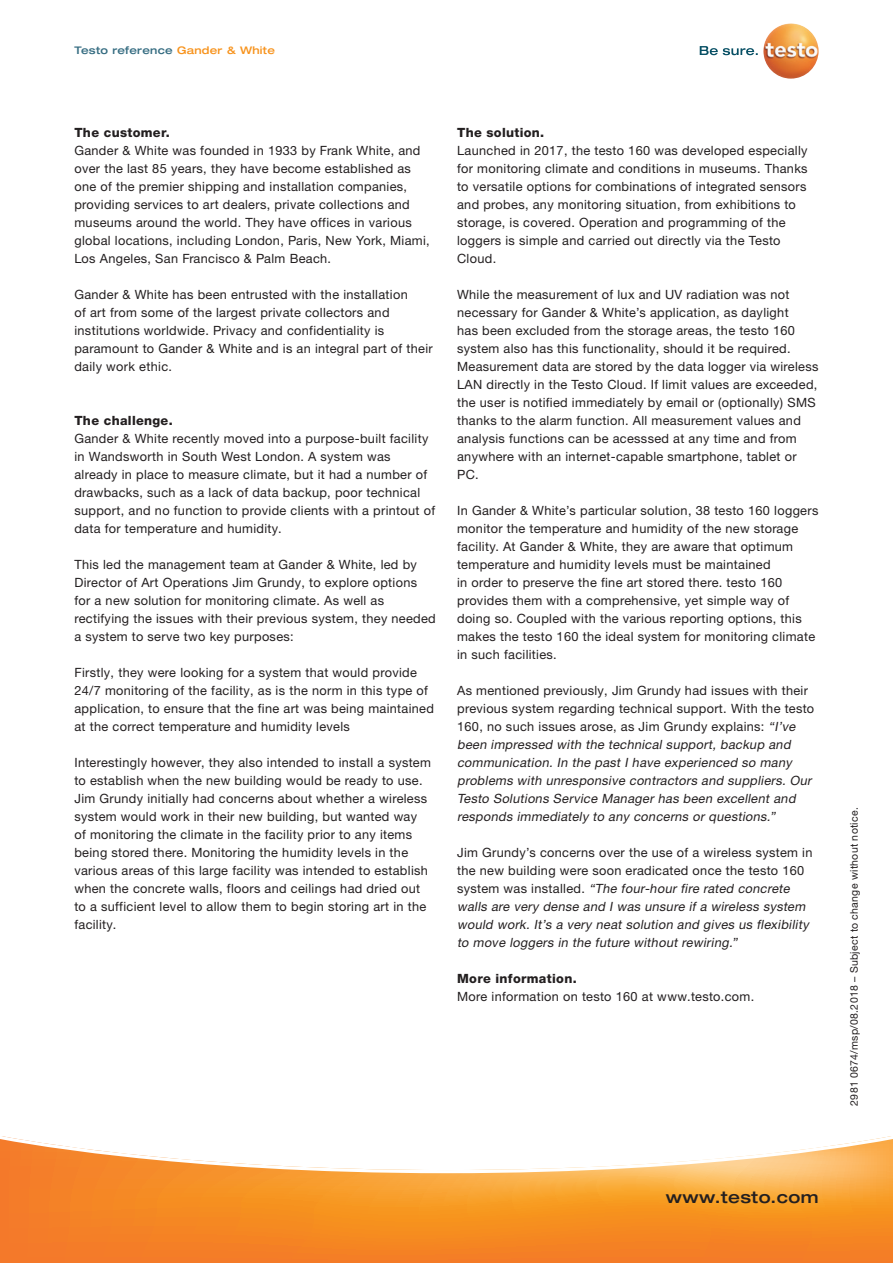
<style>
.page{position:relative;width:893px;height:1263px;background:#fff}
.page>*{position:absolute;margin:0;border:0;box-sizing:border-box;transform-origin:0 0}
.t1{font:500 expanded 16.5px "Helvetica Neue LTW1 G";letter-spacing:.025em;color:#231f20}
.t2{font:12.75px/18px "Helvetica Neue LTW1 G";letter-spacing:.025em;color:#231f20}
.t3{font:italic 12.75px/18px "Helvetica Neue LTW1 G";color:#231f20}
.t4{font:800 12.75px "Helvetica Neue LTW1 G";letter-spacing:.025em;color:#231f20}
.t5{font:10.5px "Helvetica Neue LTW1 G";letter-spacing:.025em;color:#231f20}
.t6{font:500 expanded 10.5px "Helvetica Neue LTW1 G";letter-spacing:.025em;color:#356c81}
.s1{color:#f7931d}
.s2{font-style:normal}
</style>
<div class="page">
<svg style="left:0;top:1136px;width:893px;height:127px"></svg>
<svg style="left:700px;top:46px;width:58px;height:9px"></svg>
<img style="left:763px;top:23px;width:56px;height:56px;border-radius:28px">
<p class="t6" style="left:74px;top:43px;width:202px">Testo reference <span class="s1">Gander &amp; White</span></p>
<p class="t4" style="left:74px;top:125px;width:97px">The customer.</p>
<p class="t2" style="left:74px;top:141px;width:357px">Gander &amp; White was founded in 1933 by Frank White, and over the last 85 years, they have become established as one of the premier shipping and installation companies, providing services to art dealers, private collections and museums around the world. They have offices in various global locations, including London, Paris, New York, Miami, Los Angeles, San Francisco &amp; Palm Beach.</p>
<p class="t2" style="left:74px;top:285px;width:360px">Gander &amp; White has been entrusted with the installation<br>of art from some of the largest private collectors and institutions worldwide. Privacy and confidentiality is paramount to Gander &amp; White and is an integral part of their daily work ethic.</p>
<p class="t4" style="left:74px;top:413px;width:100px">The challenge.</p>
<p class="t2" style="left:74px;top:429px;width:362px">Gander &amp; White recently moved into a purpose-built facility in Wandsworth in South West London. A system was already in place to measure climate, but it had a number of drawbacks, such as a lack of data backup, poor technical support, and no function to provide clients with a printout of data for temperature and humidity.</p>
<p class="t2" style="left:74px;top:555px;width:363px">This led the management team at Gander &amp; White, led by Director of Art Operations Jim Grundy, to explore options for a new solution for monitoring climate. As well as rectifying the issues with their previous system, they needed a system to serve two key purposes:</p>
<p class="t2" style="left:74px;top:663px;width:361px">Firstly, they were looking for a system that would provide 24/7 monitoring of the facility, as is the norm in this type of application, to ensure that the fine art was being maintained at the correct temperature and humidity levels</p>
<p class="t2" style="left:74px;top:753px;width:358px">Interestingly however, they also intended to install a system to establish when the new building would be ready to use.<br>Jim Grundy initially had concerns about whether a wireless system would work in their new building, but wanted way of monitoring the climate in the facility prior to any items being stored there. Monitoring the humidity levels in the various areas of this large facility was intended to establish when the concrete walls, floors and ceilings had dried out to a sufficient level to allow them to begin storing art in the facility.</p>
<p class="t4" style="left:457px;top:125px;width:89px">The solution.</p>
<p class="t2" style="left:457px;top:141px;width:352px">Launched in 2017, the testo 160 was developed especially for monitoring climate and conditions in museums. Thanks to versatile options for combinations of integrated sensors and probes, any monitoring situation, from exhibitions to storage, is covered. Operation and programming of the loggers is simple and carried out directly via the Testo Cloud.</p>
<p class="t2" style="left:457px;top:285px;width:363px">While the measurement of lux and UV radiation was not necessary for Gander &amp; White’s application, as daylight<br>has been excluded from the storage areas, the testo 160 system also has this functionality, should it be required.<br>Measurement data are stored by the data logger via wireless LAN directly in the Testo Cloud. If limit values are exceeded, the user is notified immediately by email or (optionally) SMS thanks to the alarm function. All measurement values and analysis functions can be acesssed at any time and from anywhere with an internet-capable smartphone, tablet or PC.</p>
<p class="t2" style="left:457px;top:501px;width:363px">In Gander &amp; White’s particular solution, 38 testo 160 loggers monitor the temperature and humidity of the new storage facility. At Gander &amp; White, they are aware that optimum temperature and humidity levels must be maintained<br>in order to preserve the fine art stored there. testo 160 provides them with a comprehensive, yet simple way of doing so. Coupled with the various reporting options, this makes the testo 160 the ideal system for monitoring climate in such facilities.</p>
<p class="t3" style="left:457px;top:681px;width:359px"><span class="s2">As mentioned previously, Jim Grundy had issues with their previous system regarding technical support. With the testo 160, no such issues arose, as Jim Grundy explains:</span> “I’ve been impressed with the technical support, backup and communication. In the past I have experienced so many problems with unresponsive contractors and suppliers. Our Testo Solutions Service Manager has been excellent and responds immediately to any concerns or questions.”</p>
<p class="t3" style="left:457px;top:843px;width:357px"><span class="s2">Jim Grundy’s concerns over the use of a wireless system in the new building were soon eradicated once the testo 160 s y s t e m w a s i n s t a l l e d .</span> “The four-hour fire rated concrete walls are very dense and I was unsure if a wireless system would work. It’s a very neat solution and gives us flexibility to move loggers in the future without rewiring.”</p>
<p class="t4" style="left:457px;top:971px;width:121px">More information.</p>
<p class="t2" style="left:457px;top:987px;width:299px">More information on testo 160 at www.testo.com.</p>
<p class="t5" style="left:848px;top:1106px;width:300px;rotate:-90deg">2981 0674/msp/08.2018 – Subject to change without notice.</p>
<p class="t1" style="left:666px;top:1187px;width:154px">www.testo.com</p>
</div>
